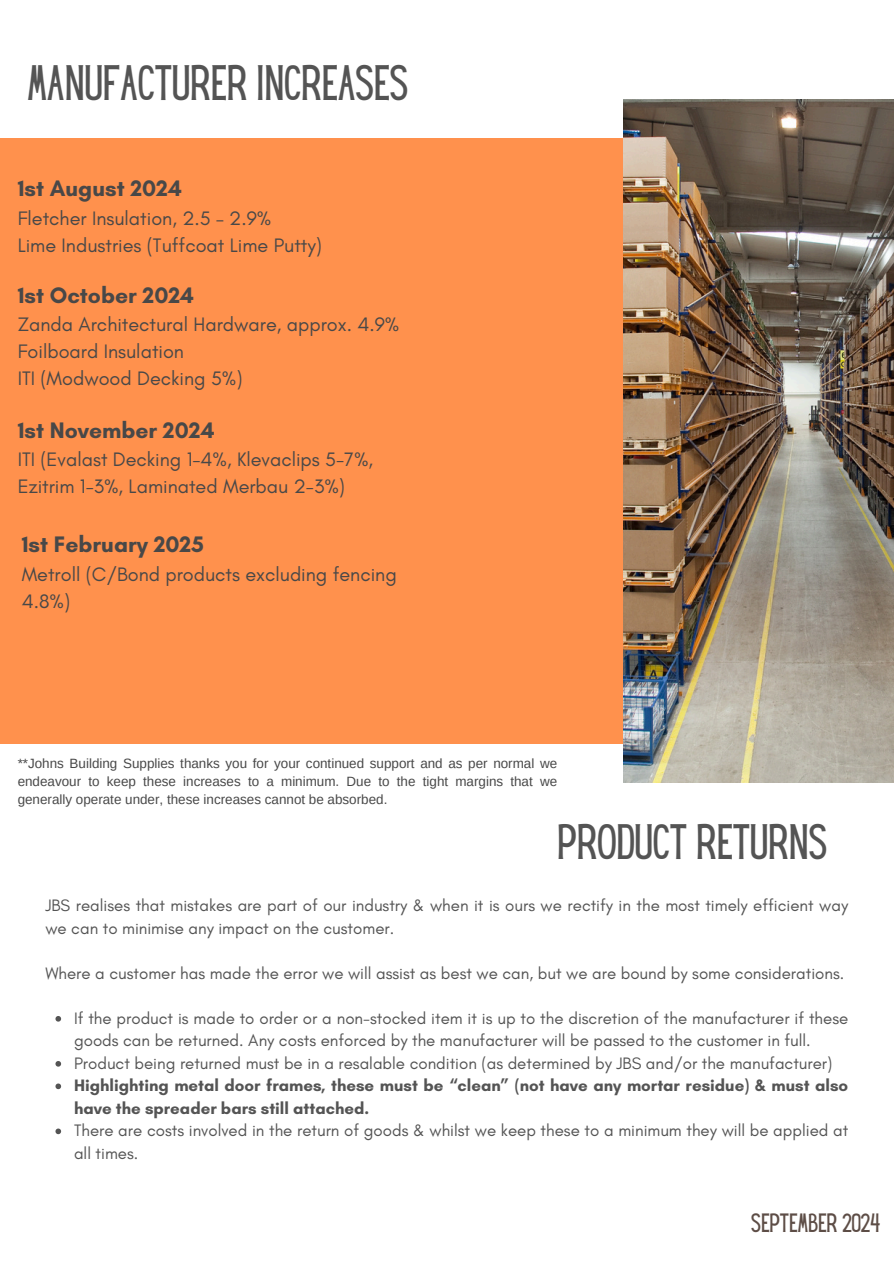
<style>
.page{position:relative;width:894px;height:1264px;background:#fff}
.page>*{position:absolute;margin:0;border:0;box-sizing:border-box;transform-origin:0 0}
.t1{font:43.5px "Hey Gotcha";color:#545454}
.t2{font:23.1px "Hey Gotcha";color:#5d4d46}
.t3{font:700 22.8px "Glacial Indifference";color:#484848}
.t4{font:19.8px/27px "Glacial Indifference";color:#484848}
.t5{font:16.8px/22.5px "Glacial Indifference";color:#545454}
.t6{font:700 16.8px/22.5px "Glacial Indifference";color:#545454}
.t7{font:13.5px/17.7px "Arimo";color:#484848;text-align:justify}
</style>
<div class="page">
<div style="left:0;top:139px;width:893px;height:604px;background:#ff914d"></div>
<img style="left:623px;top:100px;width:270px;height:682px">
<svg style="left:55px;top:1016px;width:6px;height:5px"></svg>
<svg style="left:55px;top:1061px;width:6px;height:5px"></svg>
<svg style="left:55px;top:1083px;width:6px;height:6px"></svg>
<svg style="left:55px;top:1128px;width:6px;height:6px"></svg>
<h1 class="t1" style="left:27px;top:65px;width:380px">MANUFACTURER INCREASES</h1>
<p class="t3" style="left:18px;top:175px;width:166px">1st August 2024</p>
<p class="t4" style="left:18px;top:204px;width:306px">Fletcher Insulation, 2.5 – 2.9%<br>Lime Industries (Tuffcoat Lime Putty)</p>
<p class="t3" style="left:18px;top:281px;width:178px">1st October 2024</p>
<p class="t4" style="left:18px;top:310px;width:383px">Zanda Architectural Hardware, approx. 4.9%<br>Foilboard Insulation<br>ITI (Modwood Decking 5%)</p>
<p class="t3" style="left:18px;top:416px;width:198px">1st November 2024</p>
<p class="t4" style="left:18px;top:445px;width:357px">ITI (Evalast Decking 1-4%, Klevaclips 5-7%,<br>Ezitrim 1-3%, Laminated Merbau 2-3%)</p>
<p class="t3" style="left:22px;top:530px;width:183px">1st February 2025</p>
<p class="t4" style="left:22px;top:560px;width:376px">Metroll (C/Bond products excluding fencing<br>4.8%)</p>
<p class="t7" style="left:18px;top:754px;width:541px">**Johns Building Supplies thanks you for your continued support and as per normal we endeavour to keep these increases to a minimum. Due to the tight margins that we generally operate under, these increases cannot be absorbed.</p>
<h4 class="t1" style="left:557px;top:823px;width:270px">PRODUCT RETURNS</h4>
<h3 class="t5" style="left:45px;top:894px;width:804px">JBS realises that mistakes are part of our industry &amp; when it is ours we rectify in the most timely efficient way we can to minimise any impact on the customer.</h3>
<h3 class="t5" style="left:45px;top:961px;width:800px">Where a customer has made the error we will assist as best we can, but we are bound by some considerations.</h3>
<h3 class="t5" style="left:74px;top:1006px;width:775px">If the product is made to order or a non-stocked item it is up to the discretion of the manufacturer if these goods can be returned. Any costs enforced by the manufacturer will be passed to the customer in full.</h3>
<h3 class="t5" style="left:74px;top:1051px;width:759px">Product being returned must be in a resalable condition (as determined by JBS and/or the manufacturer)</h3>
<p class="t6" style="left:74px;top:1074px;width:775px">Highlighting metal door frames, these must be “clean” (not have any mortar residue) &amp; must also have the spreader bars still attached.</p>
<h1 class="t5" style="left:74px;top:1119px;width:775px">There are costs involved in the return of goods &amp; whilst we keep these to a minimum they will be applied at all times.</h1>
<h4 class="t2" style="left:751px;top:1213px;width:130px">SEPTEMBER 2024</h4>
</div>
